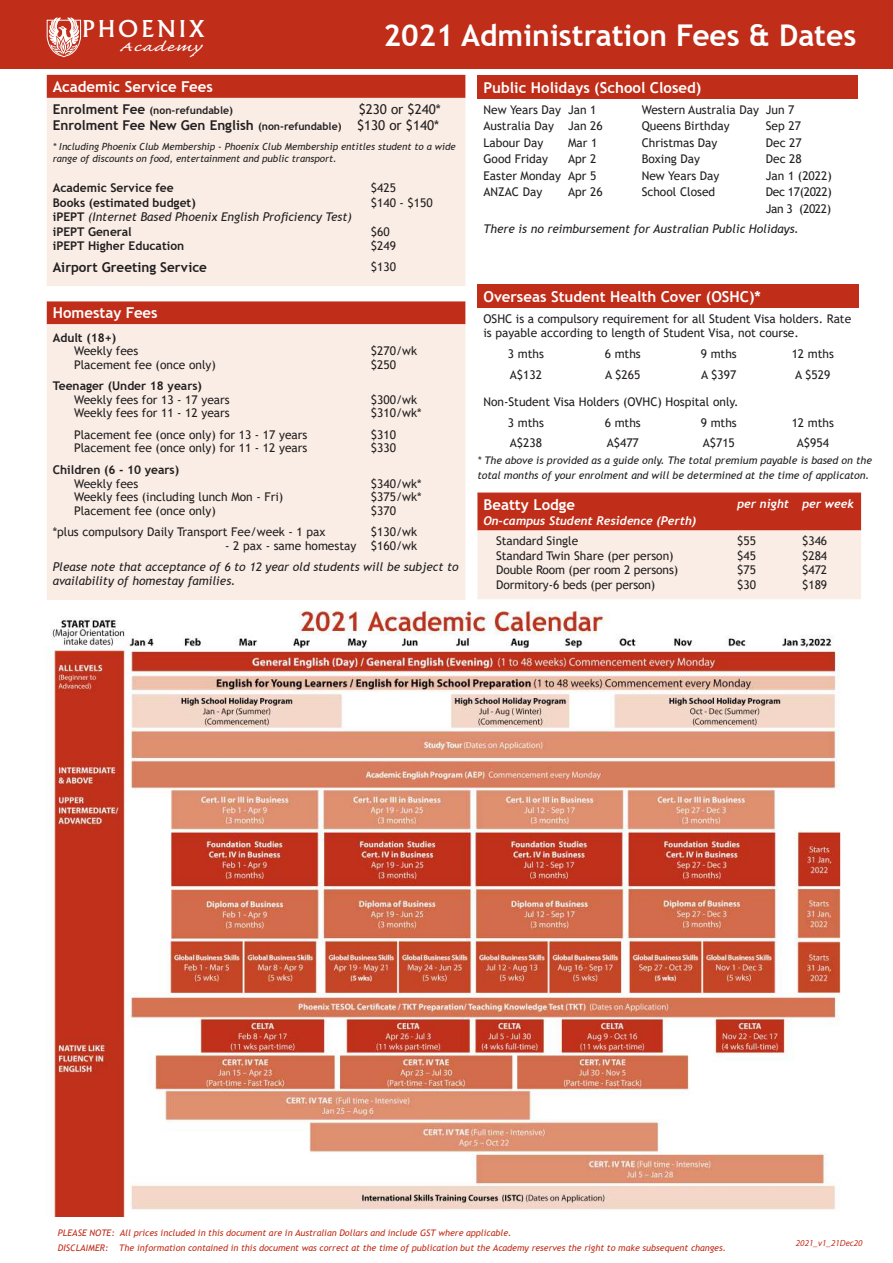
<style>
.page{position:relative;width:893px;height:1263px;background:#fff}
.page>*{position:absolute;margin:0;border:0;box-sizing:border-box;transform-origin:0 0}
.t1{font:700 30px "Trebuchet MS";color:#fff}
.t2{font:500 22.2px "Albertus";letter-spacing:.12em;color:#fff;scale:1.05 1}
.t3{font:17.7px "Caflisch Script Web Pro";letter-spacing:.04em;color:#fff;scale:1.5 1}
.t4{font:700 15px "Trebuchet MS";color:#fff}
.t5{font:700 13.5px/16.2px "Trebuchet MS";color:#231f20;text-align:right}
.t6{font:12px/16.5px "Trebuchet MS";color:#231f20}
.t7{font:700 12px/14.4px "Trebuchet MS";color:#231f20}
.t8{font:italic 12px/13.5px "Trebuchet MS";color:#231f20}
.t9{font:italic 700 12px "Trebuchet";color:#fff}
.t10{font:italic 10.5px/14.4px "Trebuchet MS";color:#231f20}
.t11{font:700 10.5px "Trebuchet MS";color:#231f20}
.t12{font:italic 9.75px/11.7px "Trebuchet MS";color:#231f20}
.t13{font:italic 9px/15px "Trebuchet MS";color:#c02d19}
.t14{font:italic 9px "Myriad Pro";color:#c02d19}
.s1{font-size:13.5px}
.s2{font-weight:400}
.s3{font-size:10.5px}
.s4{font-weight:400;font-style:italic}
</style>
<div class="page">
<div style="left:477px;top:76px;width:381px;height:23px;background:#c02d19"></div>
<div style="left:477px;top:285px;width:382px;height:23px;background:#c02d19"></div>
<div style="left:0;top:0;width:893px;height:68px;background:#c02d19"></div>
<div style="left:47px;top:75px;width:418px;height:23px;background:#c02d19"></div>
<div style="left:47px;top:98px;width:418px;height:502px;background:#f9ede5"></div>
<svg style="left:47px;top:286px;width:418px;height:15px"></svg>
<svg style="left:477px;top:494px;width:384px;height:105px;background:#e5aa9e"></svg>
<hr style="left:477px;top:493px;width:254px;height:1px;background:#c02d19">
<hr style="left:731px;top:493px;width:65px;height:1px;background:#c02d19">
<hr style="left:796px;top:493px;width:65px;height:1px;background:#c02d19">
<svg style="left:47px;top:17px;width:34px;height:40px"></svg>
<img style="left:45px;top:610px;width:796px;height:607px">
<h2 class="t2" style="left:83px;top:15px;width:117px">PHOENIX</h2>
<h3 class="t3" style="left:119px;top:37px;width:56px">Academy</h3>
<h1 class="t1" style="left:383px;top:17px;width:474px">2021 Administration Fees &amp; Dates</h1>
<p class="t4" style="left:53px;top:77px;width:162px">Academic Service Fees</p>
<p class="t11" style="left:53px;top:104px;width:182px"><span class="s1">Enrolment Fee</span> (non-refundable)</p>
<p class="t5" style="left:53px;top:101px;width:390px"><span class="s2">$230 or $240*<br></span>Enrolment Fee New Gen English <span class="s3">(non-refundable)</span> <span class="s2">$130 or $140*</span></p>
<p class="t12" style="left:53px;top:141px;width:404px">* Including Phoenix Club Membership - Phoenix Club Membership entitles student to a wide range of discounts on food, entertainment and public transport.</p>
<p class="t7" style="left:53px;top:181px;width:301px">Academic Service fee<br>Books (estimated budget)<br>iPEPT <span class="s4">(Internet Based Phoenix English Proficiency Test) </span>iPEPT General<br>iPEPT Higher Education</p>
<p class="t6" style="left:371px;top:181px;width:63px;line-height:14.4px">$425<br>$140 - $150</p>
<p class="t6" style="left:371px;top:224px;width:27px;line-height:14.4px">$60 $249</p>
<p class="t5" style="left:53px;top:259px;width:156px">Airport Greeting Service</p>
<p class="t6" style="left:371px;top:258px;width:27px">$130</p>
<p class="t4" style="left:53px;top:304px;width:106px">Homestay Fees</p>
<p class="t7" style="left:53px;top:330px;width:65px">Adult (18+)</p>
<p class="t6" style="left:74px;top:344px;width:143px;line-height:13.5px">Weekly fees<br>Placement fee (once only)</p>
<p class="t6" style="left:371px;top:344px;width:48px;line-height:13.5px">$270/wk $250</p>
<p class="t7" style="left:53px;top:379px;width:151px">Teenager (Under 18 years)</p>
<p class="t6" style="left:74px;top:393px;width:157px;line-height:13.5px">Weekly fees for 13 - 17 years<br>Weekly fees for 11 - 12 years</p>
<p class="t6" style="left:371px;top:393px;width:52px;line-height:13.5px">$300/wk $310/wk*</p>
<p class="t6" style="left:74px;top:428px;width:235px;line-height:13.5px">Placement fee (once only) for 13 - 17 years<br>Placement fee (once only) for 11 - 12 years</p>
<p class="t6" style="left:371px;top:428px;width:27px;line-height:13.5px">$310 $330</p>
<p class="t7" style="left:53px;top:462px;width:128px">Children (6 - 10 years)</p>
<p class="t6" style="left:74px;top:476px;width:211px;line-height:13.5px">Weekly fees<br>Weekly fees (including lunch Mon - Fri)<br>Placement fee (once only)</p>
<p class="t6" style="left:371px;top:476px;width:52px;line-height:13.5px;text-align:justify">$340/wk* $375/wk* $370</p>
<p class="t6" style="left:53px;top:523px;width:274px">*plus compulsory Daily Transport Fee/week - 1 pax</p>
<p class="t6" style="left:225px;top:537px;width:133px">- 2 pax - same homestay</p>
<p class="t6" style="left:371px;top:525px;width:48px;line-height:13.5px">$130/wk $160/wk</p>
<p class="t8" style="left:53px;top:560px;width:407px">Please note that acceptance of 6 to 12 year old students will be subject to availability of homestay families.</p>
<p class="t4" style="left:483px;top:78px;width:219px">Public Holidays (School Closed)</p>
<p class="t6" style="left:483px;top:101px;width:79px">New Years Day<br>Australia Day<br>Labour Day<br>Good Friday<br>Easter Monday<br>ANZAC Day</p>
<p class="t6" style="left:568px;top:101px;width:36px">Jan 1<br>Jan 26<br>Mar 1<br>Apr 2<br>Apr 5<br>Apr 26</p>
<p class="t6" style="left:642px;top:101px;width:119px">Western Australia Day<br>Queens Birthday<br>Christmas Day<br>Boxing Day<br>New Years Day<br>School Closed</p>
<p class="t6" style="left:766px;top:101px;width:68px">Jun 7<br>Sep 27<br>Dec 27<br>Dec 28<br>Jan 1 (2022)<br>Dec 17(2022)<br>Jan 3 (2022)</p>
<p class="t8" style="left:483px;top:222px;width:317px">There is no reimbursement for Australian Public Holidays.</p>
<p class="t4" style="left:483px;top:287px;width:279px">Overseas Student Health Cover (OSHC)*</p>
<p class="t6" style="left:483px;top:311px;width:369px;line-height:14.4px">OSHC is a compulsory requirement for all Student Visa holders. Rate is payable according to length of Student Visa, not course.</p>
<p class="t6" style="left:508px;top:345px;width:38px">3 mths</p>
<p class="t6" style="left:605px;top:345px;width:38px">6 mths</p>
<p class="t6" style="left:701px;top:345px;width:38px">9 mths</p>
<p class="t6" style="left:792px;top:345px;width:44px">12 mths</p>
<p class="t6" style="left:510px;top:366px;width:34px">A$132</p>
<p class="t6" style="left:605px;top:366px;width:37px">A $265</p>
<p class="t6" style="left:701px;top:366px;width:37px">A $397</p>
<p class="t6" style="left:795px;top:366px;width:37px">A $529</p>
<p class="t6" style="left:508px;top:391px;width:232px;line-height:20.9px;text-indent:-24px">Non-Student Visa Holders (OVHC) Hospital only.<br>3 mths</p>
<p class="t6" style="left:605px;top:414px;width:38px">6 mths</p>
<p class="t6" style="left:701px;top:414px;width:38px">9 mths</p>
<p class="t6" style="left:792px;top:414px;width:44px">12 mths</p>
<p class="t6" style="left:510px;top:435px;width:34px">A$238</p>
<p class="t6" style="left:607px;top:435px;width:34px">A$477</p>
<p class="t6" style="left:703px;top:435px;width:34px">A$715</p>
<p class="t6" style="left:797px;top:435px;width:34px">A$954</p>
<p class="t10" style="left:477px;top:453px;width:396px">* The above is provided as a guide only. The total premium payable is based on the total months of your enrolment and will be determined at the time of applicaton.</p>
<p class="t4" style="left:483px;top:495px;width:93px">Beatty Lodge</p>
<p class="t9" style="left:483px;top:513px;width:214px">On-campus Student Residence (Perth)</p>
<p class="t9" style="left:737px;top:496px;width:118px">per night per week</p>
<p class="t6" style="left:496px;top:534px;width:183px;line-height:14.4px">Standard Single<br>Standard Twin Share (per person)<br>Double Room (per room 2 persons)<br>Dormitory-6 beds (per person)</p>
<p class="t6" style="left:737px;top:534px;width:20px;line-height:14.4px;text-align:justify">$55 $45 $75 $30</p>
<p class="t6" style="left:802px;top:534px;width:27px;line-height:14.4px;text-align:justify">$346 $284 $472 $189</p>
<p class="t13" style="left:58px;top:1225px;width:670px">PLEASE NOTE: All prices included in this document are in Australian Dollars and include GST where applicable.<br>DISCLAIMER: The information contained in this document was correct at the time of publication but the Academy reserves the right to make subsequent changes.</p>
<p class="t14" style="left:796px;top:1237px;width:68px">2021_v1_21Dec20</p>
</div>
